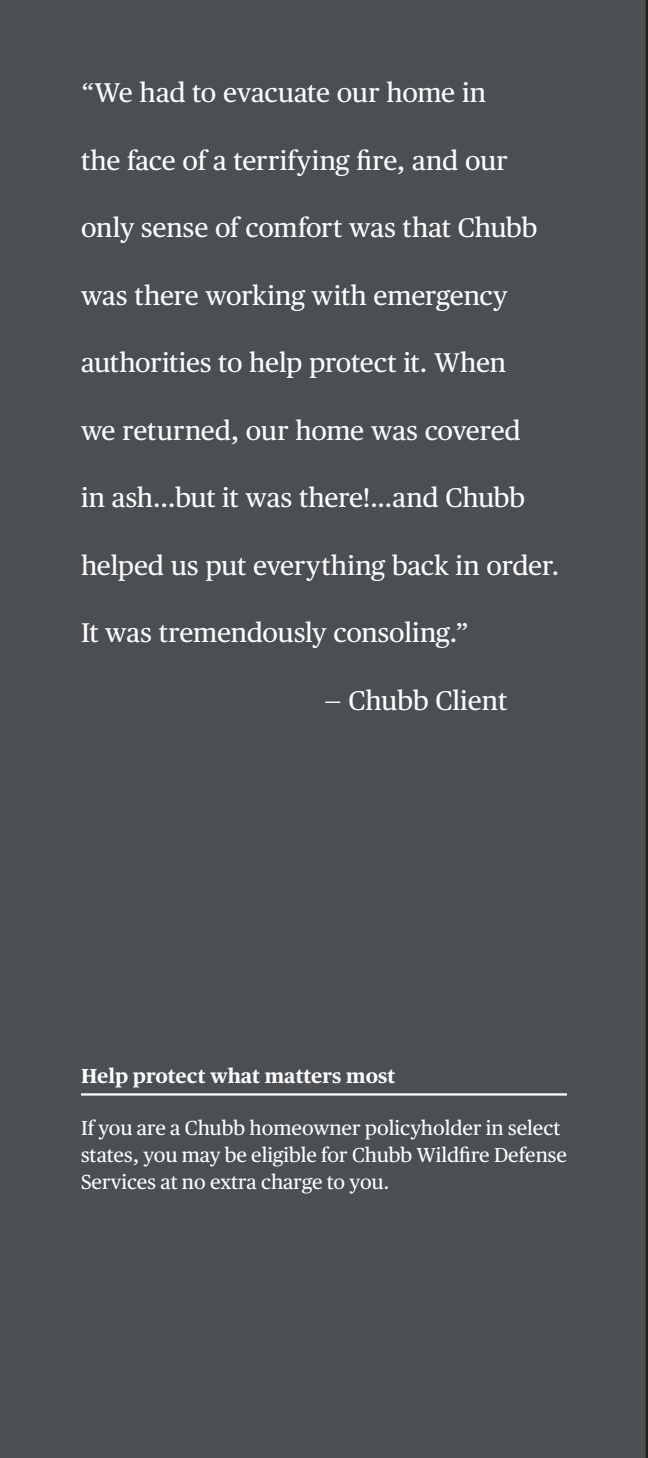
<style>
.page{position:relative;width:648px;height:1458px;background:#4b4e53}
.page>*{position:absolute;margin:0;border:0;box-sizing:border-box;transform-origin:0 0}
.t1{font:27px "Chubb Publico Text";letter-spacing:-.005em;color:#fff}
.t2{font:20.25px/27px "Chubb Publico Text";color:#fff}
.t3{font:700 20.25px "Chubb Publico Text";color:#fff}
</style>
<div class="page">
<hr style="left:81px;top:1093px;width:486px;height:3px;background:#fff">
<p class="t1" style="left:81px;top:72px;width:407px">“We had to evacuate our home in</p>
<p class="t1" style="left:81px;top:140px;width:428px">the face of a terrifying fire, and our</p>
<p class="t1" style="left:81px;top:207px;width:458px">only sense of comfort was that Chubb</p>
<p class="t1" style="left:81px;top:275px;width:428px">was there working with emergency</p>
<p class="t1" style="left:81px;top:342px;width:427px">authorities to help protect it. When</p>
<p class="t1" style="left:81px;top:410px;width:441px">we returned, our home was covered</p>
<p class="t1" style="left:81px;top:477px;width:446px">in ash…but it was there!...and Chubb</p>
<p class="t1" style="left:81px;top:545px;width:480px">helped us put everything back in order.</p>
<p class="t1" style="left:81px;top:612px;width:389px">It was tremendously consoling.”</p>
<p class="t1" style="left:324px;top:680px;width:185px">— Chubb Client</p>
<p class="t3" style="left:81px;top:1060px;width:316px">Help protect what matters most</p>
<p class="t2" style="left:81px;top:1113px;width:488px">If you are a Chubb homeowner policyholder in select states, you may be eligible for Chubb Wildfire Defense<br>Services at no extra charge to you.</p>
</div>
